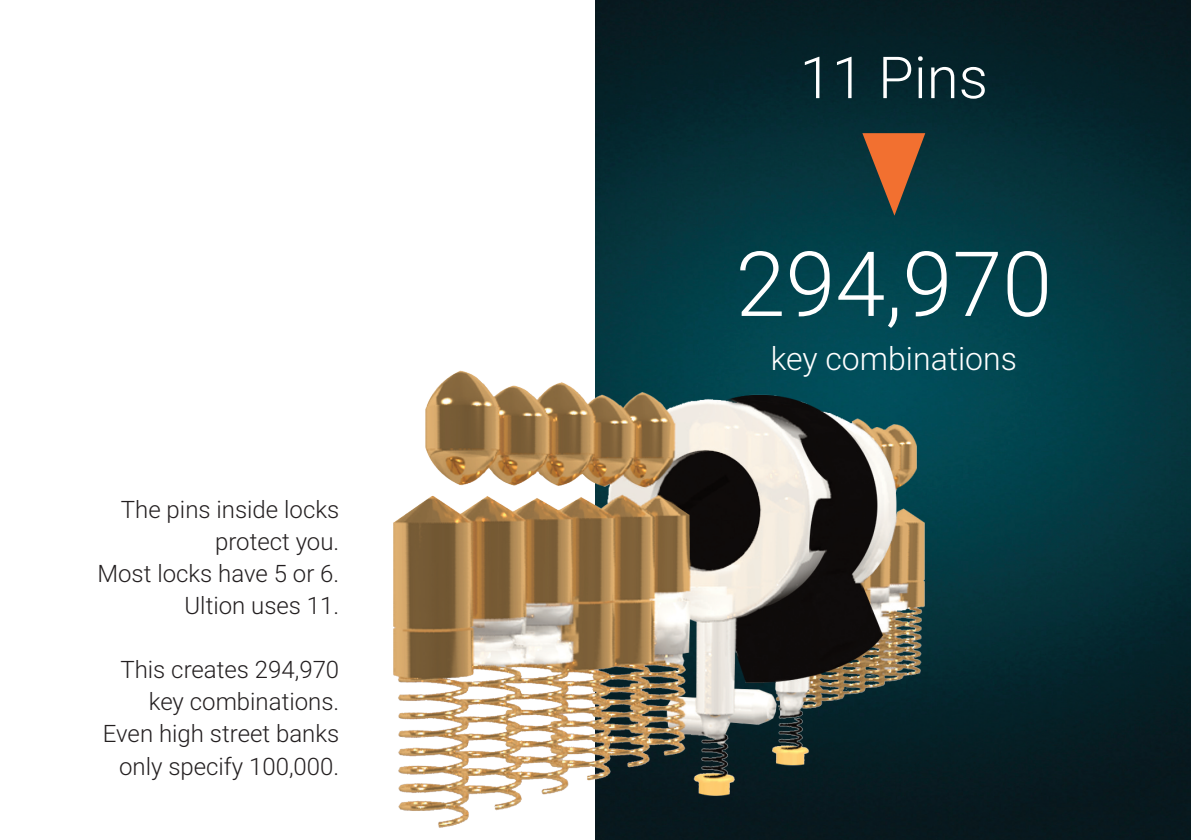
<style>
.page{position:relative;width:1191px;height:840px;background:#fff}
.page>*{position:absolute;margin:0;border:0;box-sizing:border-box;transform-origin:0 0}
.t1{font:300 90px "Roboto";color:#fff}
.t2{font:300 58px "Roboto";color:#fff}
.t3{font:300 32px "Roboto";color:#fff}
.t4{font:300 24px/32px "Roboto";color:#231f20;text-align:right}
</style>
<div class="page">
<img style="left:595px;top:0;width:596px;height:839px">
<img style="left:393px;top:344px;width:588px;height:495px">
<svg style="left:862px;top:133px;width:63px;height:82px"></svg>
<p class="t4" style="left:97px;top:493px;width:243px">The pins inside locks protect you.<br>Most locks have 5 or 6.<br>Ultion uses 11.</p>
<p class="t4" style="left:103px;top:653px;width:238px">This creates 294,970 key combinations.<br>Even high street banks only specify 100,000.</p>
<h2 class="t2" style="left:800px;top:44px;width:190px">11 Pins</h2>
<h1 class="t1" style="left:736px;top:232px;width:318px">294,970</h1>
<h3 class="t3" style="left:771px;top:340px;width:248px">key combinations</h3>
</div>
